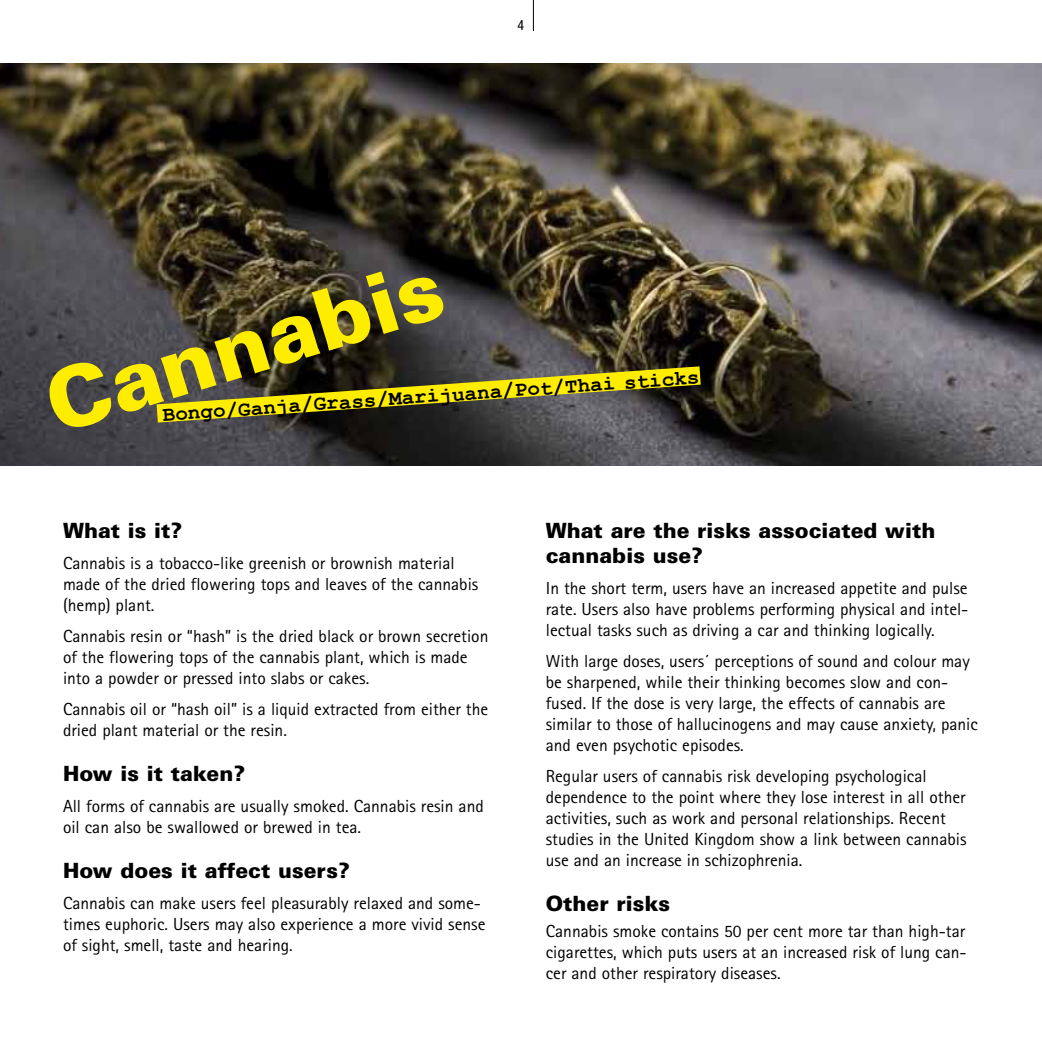
<style>
.page{position:relative;width:1042px;height:1042px;background:#fff}
.page>*{position:absolute;margin:0;border:0;box-sizing:border-box;transform-origin:0 0}
.t1{font:900 84px "Univers";color:#ffed00}
.t2{font:900 21px/25.2px "Univers";color:#000}
.t3{font:700 21px "Courier New";color:#000}
.t4{font:17.5px/21px "Rotis Sans Serif";color:#000}
.t5{font:condensed 14px "Helvetica Neue";color:#000}
</style>
<div class="page">
<img style="left:0;top:63px;width:1042px;height:403px">
<hr style="left:533px;top:0;width:1px;height:31px;background:#000">
<svg style="left:157px;top:366px;width:544px;height:56px;background:#7a7325"></svg>
<p class="t5" style="left:518px;top:17px;width:8px">4</p>
<h1 class="t1" style="left:32px;top:355px;width:426px;rotate:-17deg">C annab i s</h1>
<p class="t3" style="left:162px;top:401px;width:539px;rotate:-4deg">Bongo/Ganja/Grass/Marijuana/Pot/Thai sticks</p>
<p class="t2" style="left:63px;top:517px;width:121px">What is it?</p>
<p class="t4" style="left:63px;top:552px;width:417px">Cannabis is a tobacco-like greenish or brownish material made of the dried flowering tops and leaves of the cannabis (hemp) plant.</p>
<p class="t4" style="left:63px;top:625px;width:427px">Cannabis resin or “hash” is the dried black or brown secretion of the flowering tops of the cannabis plant, which is made into a powder or pressed into slabs or cakes.</p>
<p class="t4" style="left:63px;top:698px;width:427px">Cannabis oil or “hash oil” is a liquid extracted from either the dried plant material or the resin.</p>
<p class="t2" style="left:63px;top:760px;width:184px">How is it taken?</p>
<p class="t4" style="left:63px;top:795px;width:422px">All forms of cannabis are usually smoked. Cannabis resin and oil can also be swallowed or brewed in tea.</p>
<p class="t2" style="left:63px;top:857px;width:288px">How does it affect users?</p>
<p class="t4" style="left:63px;top:892px;width:424px">Cannabis can make users feel pleasurably relaxed and some&shy;times euphoric. Users may also experience a more vivid sense of sight, smell, taste and hearing.</p>
<p class="t2" style="left:546px;top:517px;width:391px">What are the risks associated with cannabis use?</p>
<p class="t4" style="left:546px;top:577px;width:424px;text-align:justify">In the short term, users have an increased appetite and pulse rate. Users also have problems performing physical and intel&shy;lectual tasks such as driving a car and thinking logically.</p>
<p class="t4" style="left:546px;top:650px;width:434px">With large doses, users´ perceptions of sound and colour may be sharpened, while their thinking becomes slow and con&shy;fused. If the dose is very large, the effects of cannabis are similar to those of hallucinogens and may cause anxiety, panic and even psychotic episodes.</p>
<p class="t4" style="left:546px;top:765px;width:422px">Regular users of cannabis risk developing psychological dependence to the point where they lose interest in all other activities, such as work and personal relationships. Recent studies in the United Kingdom show a link between cannabis use and an increase in schizophrenia.</p>
<p class="t2" style="left:546px;top:890px;width:126px">Other risks</p>
<p class="t4" style="left:546px;top:920px;width:422px;text-align:justify">Cannabis smoke contains 50 per cent more tar than high-tar cigarettes, which puts users at an increased risk of lung can&shy;cer and other respiratory diseases.</p>
</div>
